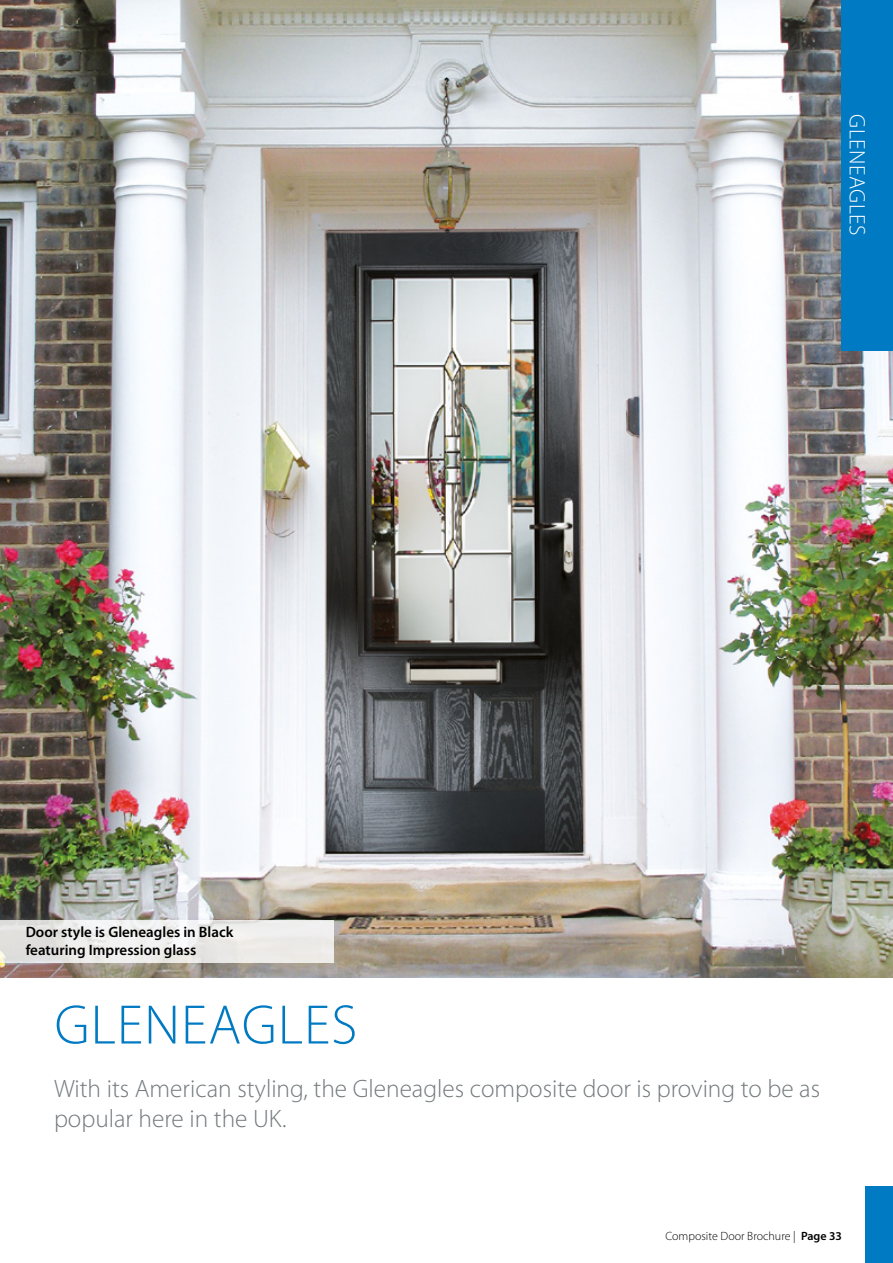
<style>
.page{position:relative;width:893px;height:1263px;background:#fff}
.page>*{position:absolute;margin:0;border:0;box-sizing:border-box;transform-origin:0 0}
.t1{font:300 56.1px "Myriad Pro";letter-spacing:.02em;color:#007ac2}
.t2{font:300 25.35px/30.3px "Myriad Pro";color:#73797c}
.t3{font:300 22.5px "Myriad Pro";letter-spacing:.02em;color:#fff}
.t4{font:600 15px/18px "Myriad Pro";color:#000}
.t5{font:300 12px "Myriad Pro";color:#000}
.s1{font-weight:600}
</style>
<div class="page">
<img style="left:0;top:0;width:893px;height:977px">
<div style="left:841px;top:0;width:52px;height:350px;background:#007ac2"></div>
<svg style="left:0;top:921px;width:333px;height:42px;fill:#edebe9"></svg>
<div style="left:865px;top:1186px;width:28px;height:77px;background:#007ac2"></div>
<p class="t3" style="left:871px;top:114px;width:123px;rotate:90deg">GLENEAGLES</p>
<p class="t4" style="left:26px;top:922px;width:209px">Door style is Gleneagles in Black featuring Impression glass</p>
<h1 class="t1" style="left:55px;top:991px;width:304px">GLENEAGLES</h1>
<p class="t2" style="left:54px;top:1073px;width:768px">With its American styling, the Gleneagles composite door is proving to be as popular here in the UK.</p>
<p class="t5" style="left:665px;top:1229px;width:178px">Composite Door Brochure | <span class="s1">Page 33</span></p>
</div>
